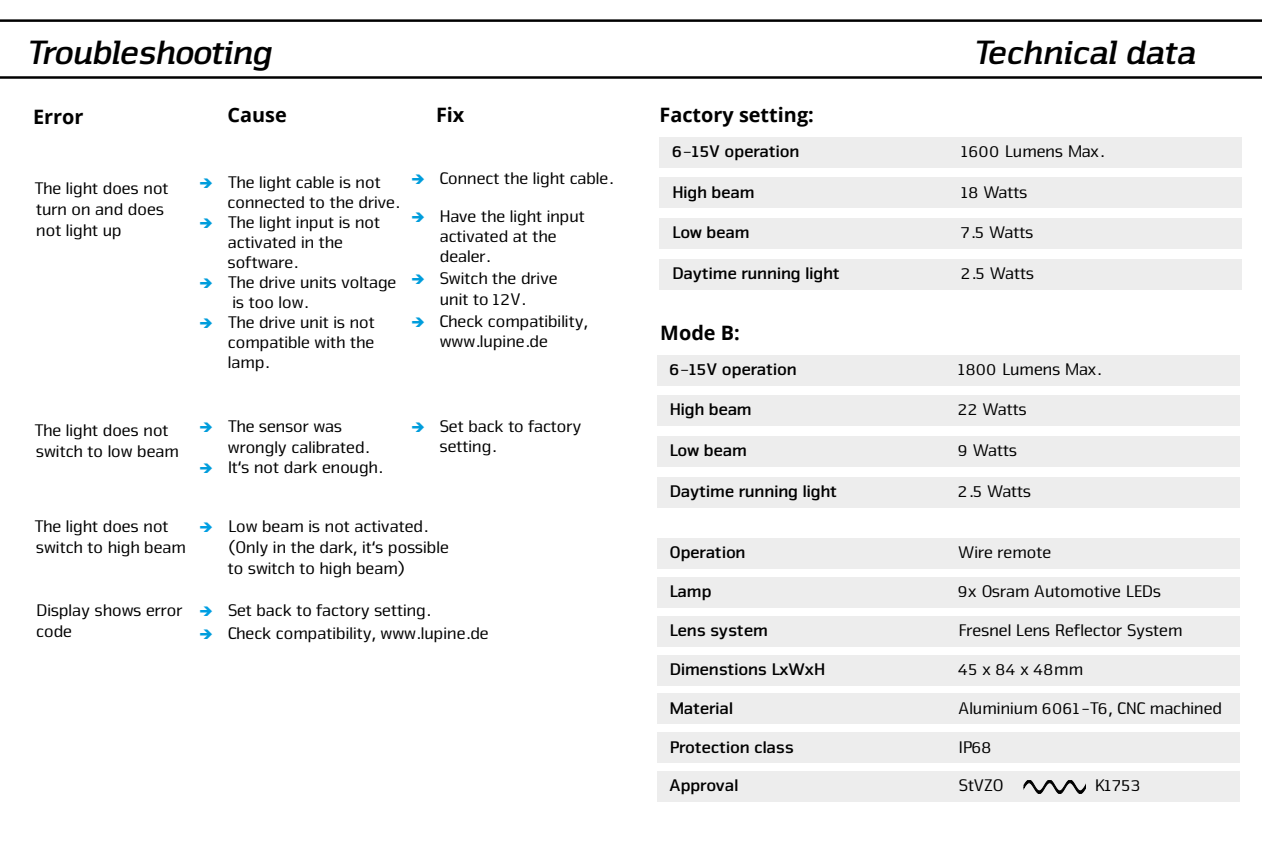
<style>
.page{position:relative;width:1262px;height:865px;background:#fff}
.page>*{position:absolute;margin:0;border:0;box-sizing:border-box;transform-origin:0 0}
.t1{font:italic 35px "Nuri Bold Slab";color:#000}
.t2{font:700 19.75px "Open Sans";color:#000}
.t3{font:17.5px/20px "Nuri";color:#000}
.t4{font:700 17.5px "Nuri";color:#000}
.s1{color:#009ddc}
.s2{color:#009fe3}
</style>
<div class="page">
<svg style="left:0;top:19px;width:1261px;height:60px"></svg>
<div style="left:659px;top:137px;width:582px;height:30px;background:#ededed"></div>
<div style="left:656px;top:355px;width:583px;height:30px;background:#ededed"></div>
<div style="left:659px;top:218px;width:582px;height:31px;background:#ededed"></div>
<div style="left:656px;top:436px;width:583px;height:30px;background:#ededed"></div>
<div style="left:659px;top:177px;width:582px;height:31px;background:#ededed"></div>
<div style="left:656px;top:395px;width:583px;height:31px;background:#ededed"></div>
<div style="left:659px;top:259px;width:582px;height:30px;background:#ededed"></div>
<div style="left:656px;top:477px;width:583px;height:30px;background:#ededed"></div>
<div style="left:656px;top:538px;width:583px;height:31px;background:#ededed"></div>
<div style="left:656px;top:577px;width:583px;height:30px;background:#ededed"></div>
<div style="left:656px;top:616px;width:583px;height:30px;background:#ededed"></div>
<div style="left:656px;top:655px;width:583px;height:30px;background:#ededed"></div>
<div style="left:656px;top:693px;width:583px;height:31px;background:#ededed"></div>
<div style="left:656px;top:732px;width:583px;height:31px;background:#ededed"></div>
<div style="left:656px;top:771px;width:583px;height:30px;background:#ededed"></div>
<svg style="left:1023px;top:780px;width:62px;height:13px"></svg>
<h1 class="t1" style="left:26px;top:30px;width:245px">Troubleshooting</h1>
<p class="t2" style="left:33px;top:103px;width:52px">Error</p>
<p class="t2" style="left:227px;top:101px;width:61px">Cause</p>
<p class="t2" style="left:436px;top:101px;width:30px">Fix</p>
<p class="t2" style="left:659px;top:101px;width:156px">Factory setting:</p>
<p class="t4" style="left:671px;top:140px;width:128px">6-15V operation</p>
<p class="t3" style="left:33px;top:177px;width:136px;line-height:21px">The light does not turn on and does not light up</p>
<p class="t3" style="left:226px;top:172px;width:174px;text-indent:-27px"><span class="s1">➔</span> The light cable is not connected to the drive.</p>
<p class="t3" style="left:227px;top:212px;width:154px;text-indent:-28px"><span class="s1">➔</span> The light input is not activated in the software.</p>
<p class="t3" style="left:231px;top:272px;width:165px;text-indent:-32px"><span class="s1">➔</span> The drive units voltage is too low.</p>
<p class="t3" style="left:227px;top:312px;width:148px;text-align:justify;text-indent:-28px"><span class="s1">➔</span> The drive unit is not compatible with the lamp.</p>
<p class="t3" style="left:411px;top:167px;width:202px"><span class="s1">➔</span> Connect the light cable.</p>
<p class="t3" style="left:439px;top:205px;width:147px;text-indent:-28px"><span class="s1">➔</span> Have the light input activated at the dealer.</p>
<p class="t3" style="left:411px;top:268px;width:147px;text-align:center"><span class="s1">➔</span> Switch the drive unit to 12V.</p>
<p class="t3" style="left:439px;top:310px;width:150px;text-indent:-28px"><span class="s1">➔</span> Check compatibility, www.lupine.de</p>
<p class="t4" style="left:671px;top:181px;width:84px">High beam</p>
<p class="t4" style="left:671px;top:222px;width:79px">Low beam</p>
<p class="t4" style="left:671px;top:262px;width:169px">Daytime running light</p>
<p class="t2" style="left:660px;top:319px;width:81px">Mode B:</p>
<p class="t4" style="left:668px;top:358px;width:128px">6-15V operation</p>
<p class="t3" style="left:33px;top:418px;width:146px;line-height:21px">The light does not switch to low beam</p>
<p class="t3" style="left:227px;top:415px;width:143px;line-height:21px;text-indent:-28px"><span class="s1">➔</span> The sensor was wrongly calibrated.</p>
<p class="t3" style="left:199px;top:457px;width:184px"><span class="s1">➔</span> It‘s not dark enough.</p>
<p class="t3" style="left:439px;top:416px;width:143px;text-indent:-28px"><span class="s1">➔</span> Set back to factory setting.</p>
<p class="t4" style="left:668px;top:399px;width:84px">High beam</p>
<p class="t4" style="left:668px;top:439px;width:79px">Low beam</p>
<p class="t4" style="left:668px;top:480px;width:169px">Daytime running light</p>
<p class="t3" style="left:33px;top:515px;width:153px;line-height:21px">The light does not switch to high beam</p>
<p class="t3" style="left:35px;top:599px;width:148px;line-height:21px">Display shows error code</p>
<p class="t3" style="left:227px;top:515px;width:222px;line-height:21px;text-indent:-28px"><span class="s2">➔</span> Low beam is not activated. (Only in the dark, it‘s possible to switch to high beam)</p>
<p class="t3" style="left:199px;top:599px;width:232px"><span class="s2">➔</span> Set back to factory setting.</p>
<p class="t3" style="left:199px;top:622px;width:290px"><span class="s1">➔</span> Check compatibility, www.lupine.de</p>
<p class="t4" style="left:668px;top:542px;width:77px">Operation</p>
<p class="t4" style="left:668px;top:580px;width:43px">Lamp</p>
<p class="t4" style="left:668px;top:619px;width:100px">Lens system</p>
<p class="t4" style="left:668px;top:658px;width:157px">Dimenstions LxWxH</p>
<p class="t4" style="left:668px;top:697px;width:65px">Material</p>
<p class="t4" style="left:668px;top:736px;width:126px">Protection class</p>
<p class="t4" style="left:668px;top:774px;width:70px">Approval</p>
<h1 class="t1" style="left:972px;top:30px;width:222px">Technical data</h1>
<p class="t3" style="left:960px;top:140px;width:144px">1600 Lumens Max.</p>
<p class="t3" style="left:960px;top:181px;width:68px">18 Watts</p>
<p class="t3" style="left:960px;top:222px;width:73px">7.5 Watts</p>
<p class="t3" style="left:960px;top:262px;width:74px">2.5 Watts</p>
<p class="t3" style="left:957px;top:358px;width:144px">1800 Lumens Max.</p>
<p class="t3" style="left:957px;top:399px;width:69px">22 Watts</p>
<p class="t3" style="left:957px;top:439px;width:60px">9 Watts</p>
<p class="t3" style="left:957px;top:480px;width:74px">2.5 Watts</p>
<p class="t3" style="left:957px;top:542px;width:94px">Wire remote</p>
<p class="t3" style="left:957px;top:580px;width:204px">9x Osram Automotive LEDs</p>
<p class="t3" style="left:957px;top:619px;width:225px">Fresnel Lens Reflector System</p>
<p class="t3" style="left:957px;top:658px;width:126px">45 x 84 x 48mm</p>
<p class="t3" style="left:957px;top:697px;width:265px">Aluminium 6061-T6, CNC machined</p>
<p class="t3" style="left:957px;top:736px;width:35px">IP68</p>
<p class="t3" style="left:957px;top:775px;width:46px">StVZO</p>
<p class="t3" style="left:1093px;top:775px;width:48px">K1753</p>
</div>
